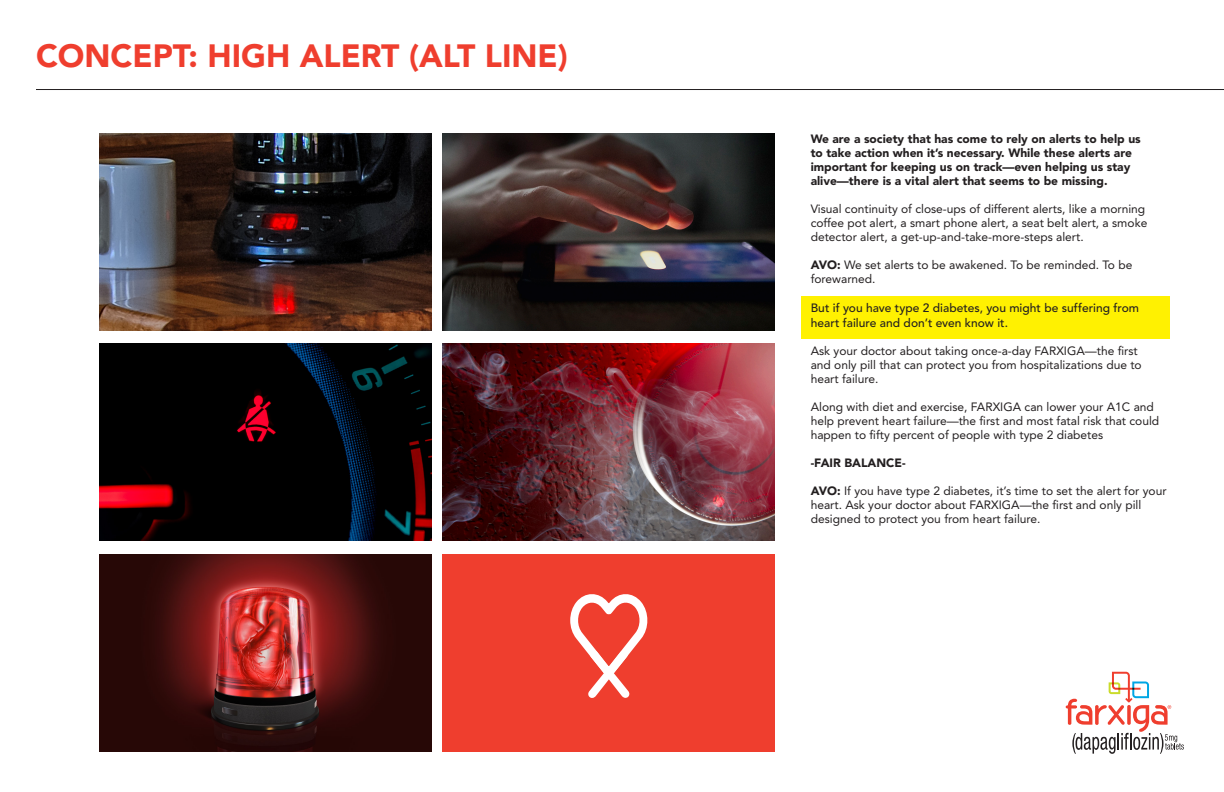
<style>
.page{position:relative;width:1224px;height:792px;background:#fff}
.page>*{position:absolute;margin:0;border:0;box-sizing:border-box;transform-origin:0 0}
.t1{font:900 32px "Avenir";color:#ef3e2e}
.t2{font:12px/14px "Avenir";color:#231f20}
.t3{font:900 12px/14.1px "Avenir";color:#231f20}
.Blue_Sub-heads{font:500 12px/15px "Avenir LT Std";letter-spacing:.005em;color:#231f20}
.s1{font-weight:900}
</style>
<div class="page">
<hr style="left:36px;top:89px;width:1188px;height:1px;background:#231f20">
<svg style="left:1066px;top:672px;width:118px;height:82px"></svg>
<div style="left:801px;top:297px;width:369px;height:42px;background:#fff101"></div>
<img style="left:99px;top:133px;width:332px;height:197px">
<img style="left:442px;top:133px;width:333px;height:197px">
<img style="left:442px;top:344px;width:333px;height:197px">
<div style="left:442px;top:555px;width:333px;height:197px;background:#ef3e2e"></div>
<img style="left:99px;top:344px;width:332px;height:197px">
<img style="left:99px;top:555px;width:332px;height:197px">
<svg style="left:570px;top:594px;width:78px;height:104px"></svg>
<p class="t1" style="left:36px;top:36px;width:533px">CONCEPT: HIGH ALERT (ALT LINE)</p>
<p class="t3" style="left:811px;top:132px;width:332px">We are a society that has come to rely on alerts to help us to take action when it’s necessary. While these alerts are important for keeping us on track—even helping us stay alive—there is a vital alert that seems to be missing.</p>
<p class="t2" style="left:811px;top:202px;width:338px">Visual continuity of close-ups of different alerts, like a morning coffee pot alert, a smart phone alert, a seat belt alert, a smoke detector alert, a get-up-and-take-more-steps alert.</p>
<p class="t2" style="left:811px;top:258px;width:323px"><span class="s1">AVO:</span> We set alerts to be awakened. To be reminded. To be forewarned.</p>
<p class="Blue_Sub-heads" style="left:811px;top:301px;width:330px">But if you have type 2 diabetes, you might be suffering from heart failure and don’t even know it.</p>
<p class="t2" style="left:811px;top:344px;width:333px">Ask your doctor about taking once-a-day FARXIGA—the first and only pill that can protect you from hospitalizations due to heart failure.</p>
<p class="t2" style="left:811px;top:400px;width:350px">Along with diet and exercise, FARXIGA can lower your A1C and help prevent heart failure—the first and most fatal risk that could happen to fifty percent of people with type 2 diabetes</p>
<p class="t3" style="left:811px;top:456px;width:96px">-FAIR BALANCE-</p>
<p class="t2" style="left:811px;top:484px;width:357px"><span class="s1">AVO:</span> If you have type 2 diabetes, it’s time to set the alert for your heart. Ask your doctor about FARXIGA—the first and only pill designed to protect you from heart failure.</p>
</div>
